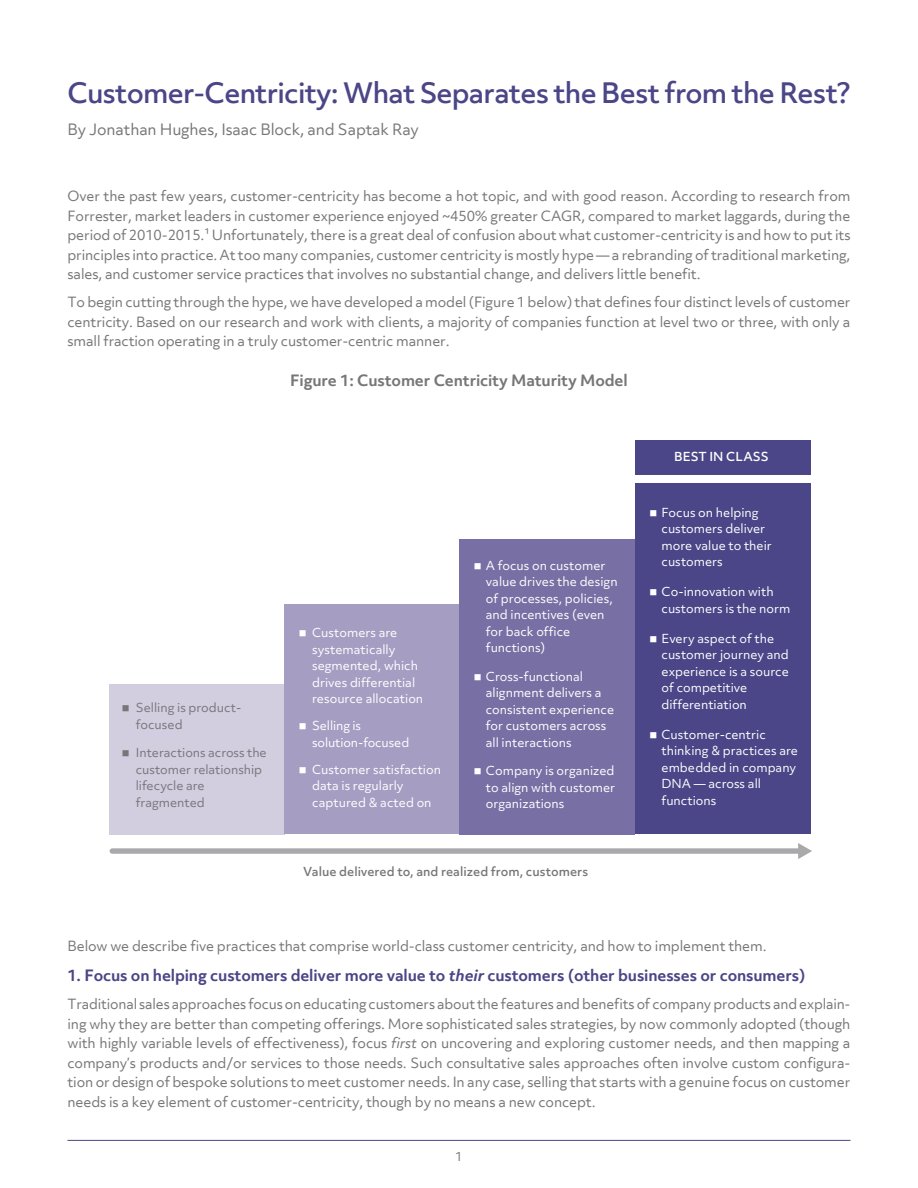
<style>
.page{position:relative;width:918px;height:1188px;background:#fff}
.page>*{position:absolute;margin:0;border:0;box-sizing:border-box;transform-origin:0 0}
.Main_Title{font:500 27px "Objektiv Mk 3";letter-spacing:-.03em;color:#4a4687}
.Heading_1__0p6{font:700 15px "Objektiv Mk 3";letter-spacing:-.01em;color:#4a4687}
.Author{font:15px "Objektiv Mk 3";letter-spacing:-.01em;color:#77777a}
.Heading_1__0p0__Gree{font:700 15px "Objektiv Mk 3";letter-spacing:-.01em;color:#77777a}
.Body_Text__0p6{font:13.5px/19.5px "Objektiv Mk 3";letter-spacing:-.01em;color:#77777a;text-align:justify}
.Body_Text__1P{font:13.5px/19.5px "Objektiv Mk 3";letter-spacing:-.01em;color:#77777a;text-align:justify}
.t1{font:12px/16.5px "Objektiv Mk 3";color:#fff}
.t2{font:12px/16.5px "Objektiv Mk 3";letter-spacing:-.005em;color:#77777a}
.t3{font:500 12px "Objektiv Mk 3";color:#77777a}
.t4{font:500 12px "Objektiv Mk 3";color:#fff}
.s1{font-style:italic}
</style>
<div class="page">
<hr style="left:68px;top:1140px;width:782px;height:1px;background:#4a4687">
<div style="left:109px;top:684px;width:175px;height:150px;background:#d3cde0"></div>
<div style="left:285px;top:604px;width:175px;height:230px;background:#a59dc2"></div>
<div style="left:460px;top:539px;width:175px;height:295px;background:#7870a4"></div>
<div style="left:635px;top:483px;width:175px;height:351px;background:#4a4687"></div>
<div style="left:112px;top:848px;width:688px;height:6px;background:#a9a8aa"></div>
<svg style="left:798px;top:843px;width:14px;height:16px"></svg>
<div style="left:635px;top:440px;width:175px;height:35px;background:#4a4687"></div>
<p class="Main_Title" style="left:68px;top:74px;width:784px">Customer-Centricity: What Separates the Best from the Rest?</p>
<p class="Author" style="left:68px;top:119px;width:353px">By Jonathan Hughes, Isaac Block, and Saptak Ray</p>
<p class="Body_Text__0p6" style="left:68px;top:186px;width:785px">Over the past few years, customer-centricity has become a hot topic, and with good reason. According to research from Forrester, market leaders in customer experience enjoyed ~450% greater CAGR, compared to market laggards, during the period of 2010-2015.¹ Unfortunately, there is a great deal of confusion about what customer-centricity is and how to put its principles into practice. At too many companies, customer centricity is mostly hype — a rebranding of traditional marketing, sales, and customer service practices that involves no substantial change, and delivers little benefit.</p>
<p class="Body_Text__1P" style="left:68px;top:293px;width:785px">To begin cutting through the hype, we have developed a model (Figure 1 below) that defines four distinct levels of customer centricity. Based on our research and work with clients, a majority of companies function at level two or three, with only a small fraction operating in a truly customer-centric manner.</p>
<p class="Heading_1__0p0__Gree" style="left:290px;top:369px;width:339px">Figure 1: Customer Centricity Maturity Model</p>
<p class="t2" style="left:136px;top:699px;width:107px">Selling is product&shy;focused</p>
<p class="t2" style="left:136px;top:744px;width:132px">Interactions across the customer relationship lifecycle are fragmented</p>
<p class="t1" style="left:312px;top:625px;width:113px">Customers are systematically segmented, which drives differential resource allocation</p>
<p class="t1" style="left:312px;top:718px;width:99px">Selling is solution-focused</p>
<p class="t1" style="left:312px;top:761px;width:130px">Customer satisfaction data is regularly captured &amp; acted on</p>
<p class="t1" style="left:486px;top:557px;width:133px">A focus on customer value drives the design of processes, policies, and incentives (even for back office functions)</p>
<p class="t1" style="left:486px;top:668px;width:130px">Cross-functional alignment delivers a consistent experience for customers across all interactions</p>
<p class="t1" style="left:486px;top:762px;width:131px;text-align:justify">Company is organized to align with customer organizations</p>
<p class="t3" style="left:303px;top:863px;width:286px">Value delivered to, and realized from, customers</p>
<p class="t4" style="left:674px;top:448px;width:96px">BEST IN CLASS</p>
<p class="t1" style="left:662px;top:504px;width:112px">Focus on helping customers deliver more value to their customers</p>
<p class="t1" style="left:662px;top:583px;width:131px">Co-innovation with customers is the norm</p>
<p class="t1" style="left:662px;top:630px;width:129px">Every aspect of the customer journey and experience is a source of competitive differentiation</p>
<p class="t1" style="left:662px;top:726px;width:138px">Customer-centric thinking &amp; practices are embedded in company<br>DNA — across all functions</p>
<p class="Body_Text__0p6" style="left:68px;top:936px;width:701px">Below we describe five practices that comprise world-class customer centricity, and how to implement them.</p>
<p class="Heading_1__0p6" style="left:68px;top:965px;width:739px">1. Focus on helping customers deliver more value to <span class="s1">their</span> customers (other businesses or consumers)</p>
<p class="Body_Text__0p6" style="left:68px;top:995px;width:785px">Traditional sales approaches focus on educating customers about the features and benefits of company products and explain&shy;ing why they are better than competing offerings. More sophisticated sales strategies, by now commonly adopted (though with highly variable levels of effectiveness), focus <span class="s1">first</span> on uncovering and exploring customer needs, and then mapping a company’s products and/or services to those needs. Such consultative sales approaches often involve custom configura&shy;tion or design of bespoke solutions to meet customer needs. In any case, selling that starts with a genuine focus on customer needs is a key element of customer-centricity, though by no means a new concept.</p>
<p class="t2" style="left:455px;top:1148px;width:9px">1</p>
</div>
